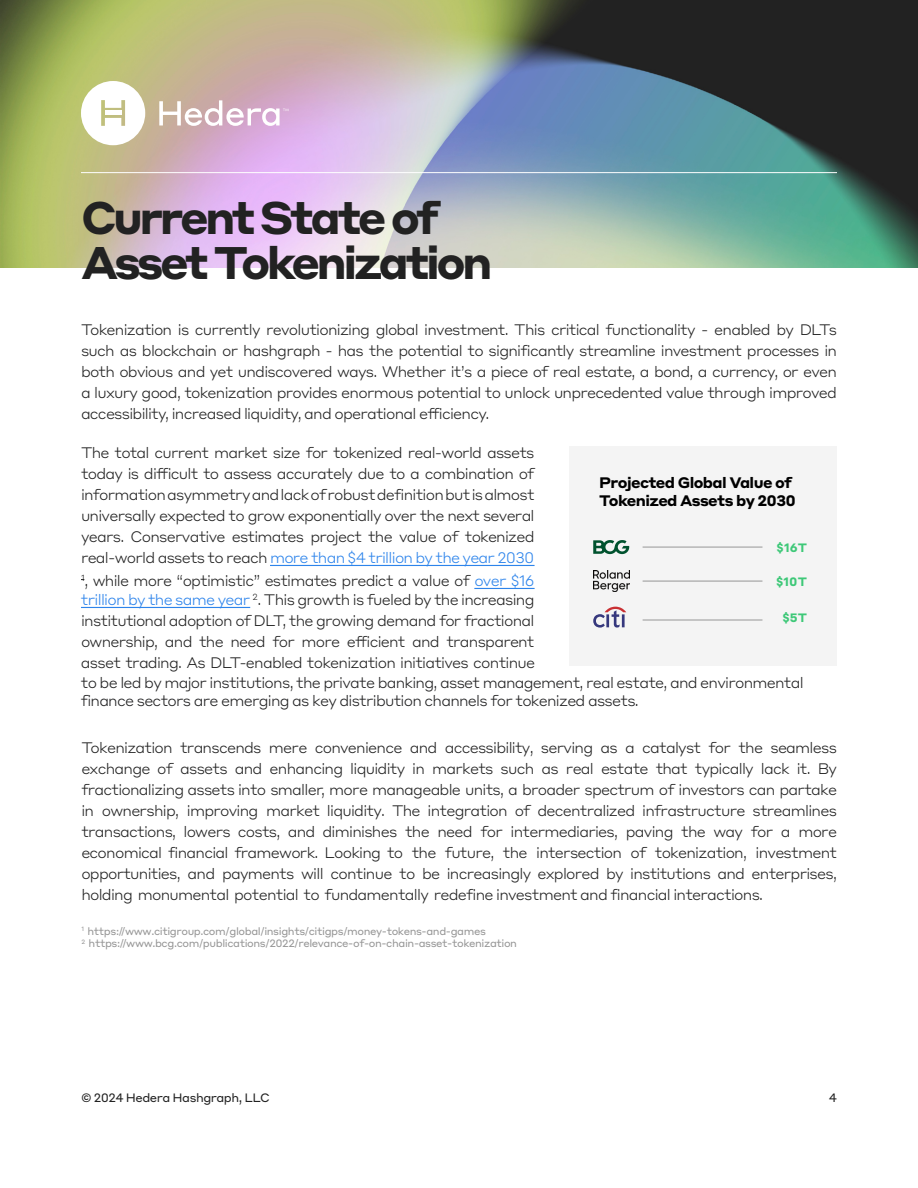
<style>
.page{position:relative;width:918px;height:1188px;background:#fff}
.page>*{position:absolute;margin:0;border:0;box-sizing:border-box;transform-origin:0 0}
.t1{font:700 45px/45px "Styrene A";letter-spacing:-.08em;color:#222}
.t2{font:300 15px/21px "Styrene A";letter-spacing:-.05em;color:#222;text-align:justify}
.t3{font:300 15px/18px "Styrene A";letter-spacing:-.05em;color:#212122}
.t4{font:700 15px/18px "Styrene A";letter-spacing:-.04em;color:#000}
.t5{font:12px "Styrene A";letter-spacing:-.04em;color:#222}
.t6{font:700 12px "Styrene A";color:#3ec878}
.t7{font:10.5px/12.6px "Styrene A";letter-spacing:-.04em;color:#969696}
.s1{color:#2d84eb}
</style>
<div class="page">
<img style="left:0;top:0;width:918px;height:268px">
<svg style="left:81px;top:81px;width:64px;height:64px"></svg>
<svg style="left:159px;top:100px;width:129px;height:26px"></svg>
<hr style="left:81px;top:172px;width:756px;height:1px;background:#fff">
<hr style="left:81px;top:607px;width:169px;height:1px;background:#2d84eb">
<hr style="left:474px;top:588px;width:61px;height:1px;background:#2d84eb">
<hr style="left:270px;top:565px;width:265px;height:1px;background:#2d84eb">
<div style="left:569px;top:446px;width:268px;height:219px;background:#f4f4f4"></div>
<svg style="left:593px;top:540px;width:36px;height:14px"></svg>
<img style="left:593px;top:570px;width:36px;height:21px">
<svg style="left:593px;top:607px;width:33px;height:21px"></svg>
<hr style="left:643px;top:547px;width:119px;height:1px;background:#969696">
<hr style="left:643px;top:581px;width:119px;height:1px;background:#969696">
<hr style="left:643px;top:620px;width:119px;height:1px;background:#969696">
<h1 class="t1" style="left:81px;top:192px;width:413px">Current State of<br>Asset Tokenization</h1>
<p class="t2" style="left:81px;top:318px;width:758px">Tokenization is currently revolutionizing global investment. This critical functionality - enabled by DLTs such as blockchain or hashgraph - has the potential to significantly streamline investment processes in both obvious and yet undiscovered ways. Whether it’s a piece of real estate, a bond, a currency, or even a luxury good, tokenization provides enormous potential to unlock unprecedented value through improved accessibility, increased liquidity, and operational efficiency.</p>
<p class="t2" style="left:81px;top:441px;width:455px">The total current market size for tokenized real-world assets today is difficult to assess accurately due to a combination of information asymmetry and lack of robust definition but is almost universally expected to grow exponentially over the next several years. Conservative estimates project the value of tokenized real-world assets to reach <span class="s1">more than $4 trillion by the year 2030</span></p>
<p class="t2" style="left:81px;top:570px;width:455px;line-height:19px"><sup>1</sup>, while more “optimistic” estimates predict a value of <span class="s1">over $16 trillion by the same year</span> <sup>2</sup>. This growth is fueled by the increasing</p>
<p class="t2" style="left:81px;top:609px;width:456px">institutional adoption of DLT, the growing demand for fractional ownership, and the need for more efficient and transparent asset trading. As DLT-enabled tokenization initiatives continue</p>
<p class="t4" style="left:599px;top:472px;width:198px">Projected Global Value of<br>Tokenized Assets by 2030</p>
<p class="t6" style="left:777px;top:537px;width:32px">$16T</p>
<p class="t6" style="left:776px;top:571px;width:32px">$10T</p>
<p class="t6" style="left:782px;top:607px;width:26px">$5T</p>
<p class="t3" style="left:81px;top:673px;width:724px">to be led by major institutions, the private banking, asset management, real estate, and environmental finance sectors are emerging as key distribution channels for tokenized assets.</p>
<p class="t2" style="left:81px;top:736px;width:757px">Tokenization transcends mere convenience and accessibility, serving as a catalyst for the seamless exchange of assets and enhancing liquidity in markets such as real estate that typically lack it. By fractionalizing assets into smaller, more manageable units, a broader spectrum of investors can partake in ownership, improving market liquidity. The integration of decentralized infrastructure streamlines transactions, lowers costs, and diminishes the need for intermediaries, paving the way for a more economical financial framework. Looking to the future, the intersection of tokenization, investment opportunities, and payments will continue to be increasingly explored by institutions and enterprises, holding monumental potential to fundamentally redefine investment and financial interactions.</p>
<p class="t7" style="left:81px;top:924px;width:437px"><sup>1</sup> https://www citigroup com/global/insights/citigps/money-tokens-and-games<br><sup>2</sup> https://www bcg com/publications/2022/relevance-of-on-chain-asset-tokenization</p>
<p class="t5" style="left:81px;top:1088px;width:190px">© 2024 Hedera Hashgraph, LLC</p>
<p class="t5" style="left:829px;top:1088px;width:10px">4</p>
</div>
